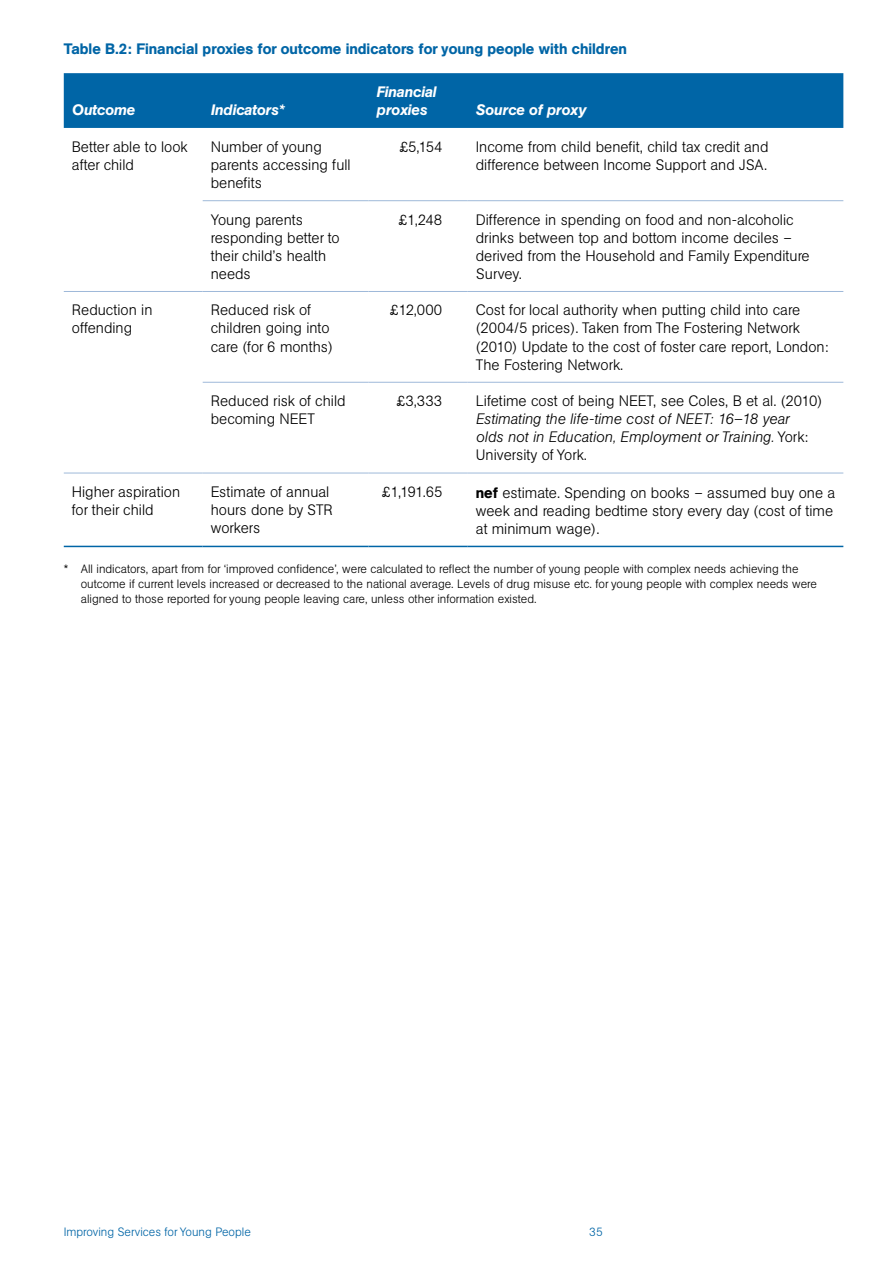
<style>
.page{position:relative;width:893px;height:1263px;background:#fff}
.page>*{position:absolute;margin:0;border:0;box-sizing:border-box;transform-origin:0 0}
.t1{font:300 15px/18px "AG Book BQ";color:#000}
.t2{font:italic 300 15px/18px "AG Book BQ";color:#000}
.Table_title{font:500 15px "AG Book BQ";color:#0065a6}
.t3{font:italic 500 15px/18px "AG Book BQ";color:#fff}
.t4{font:300 12px/15px "AG Book BQ";color:#000}
.t5{font:300 12px "AG Book BQ";color:#0065a6}
.s1{font-style:normal}
.s2{font-weight:500}
</style>
<div class="page">
<div style="left:64px;top:73px;width:779px;height:55px;background:#0065a6"></div>
<hr style="left:203px;top:200px;width:166px;height:1px;background:#9eb9d9">
<hr style="left:369px;top:200px;width:99px;height:1px;background:#9eb9d9">
<hr style="left:468px;top:200px;width:375px;height:1px;background:#9eb9d9">
<hr style="left:64px;top:291px;width:139px;height:1px;background:#9eb9d9">
<hr style="left:203px;top:291px;width:166px;height:1px;background:#9eb9d9">
<hr style="left:369px;top:291px;width:99px;height:1px;background:#9eb9d9">
<hr style="left:468px;top:291px;width:375px;height:1px;background:#9eb9d9">
<hr style="left:203px;top:382px;width:166px;height:1px;background:#9eb9d9">
<hr style="left:369px;top:382px;width:99px;height:1px;background:#9eb9d9">
<hr style="left:468px;top:382px;width:375px;height:1px;background:#9eb9d9">
<hr style="left:64px;top:473px;width:139px;height:1px;background:#9eb9d9">
<hr style="left:203px;top:473px;width:166px;height:1px;background:#9eb9d9">
<hr style="left:369px;top:473px;width:99px;height:1px;background:#9eb9d9">
<hr style="left:468px;top:473px;width:375px;height:1px;background:#9eb9d9">
<hr style="left:64px;top:546px;width:139px;height:1px;background:#0065a6">
<hr style="left:203px;top:546px;width:166px;height:1px;background:#0065a6">
<hr style="left:369px;top:546px;width:99px;height:1px;background:#0065a6">
<hr style="left:468px;top:546px;width:375px;height:1px;background:#0065a6">
<p class="Table_title" style="left:64px;top:40px;width:565px">Table B.2: Financial proxies for outcome indicators for young people with children</p>
<p class="t3" style="left:72px;top:101px;width:65px">Outcome</p>
<p class="t3" style="left:211px;top:101px;width:75px">Indicators*</p>
<p class="t3" style="left:377px;top:83px;width:61px">Financial proxies</p>
<p class="t3" style="left:476px;top:101px;width:112px">Source of proxy</p>
<p class="t1" style="left:72px;top:138px;width:117px">Better able to look after child</p>
<p class="t1" style="left:211px;top:138px;width:141px">Number of young parents accessing full benefits</p>
<p class="t1" style="left:399px;top:138px;width:45px">£5,154</p>
<p class="t1" style="left:476px;top:138px;width:294px">Income from child benefit, child tax credit and difference between Income Support and JSA.</p>
<p class="t1" style="left:211px;top:211px;width:130px">Young parents responding better to their child’s health needs</p>
<p class="t1" style="left:398px;top:211px;width:45px">£1,248</p>
<p class="t1" style="left:476px;top:211px;width:335px">Difference in spending on food and non-alcoholic drinks between top and bottom income deciles – derived from the Household and Family Expenditure Survey.</p>
<p class="t1" style="left:72px;top:301px;width:82px">Reduction in offending</p>
<p class="t1" style="left:211px;top:301px;width:124px">Reduced risk of children going into care (for 6 months)</p>
<p class="t1" style="left:390px;top:301px;width:54px">£12,000</p>
<p class="t1" style="left:476px;top:301px;width:354px">Cost for local authority when putting child into care (2004/5 prices). Taken from The Fostering Network (2010) Update to the cost of foster care report, London:<br>The Fostering Network.</p>
<p class="t1" style="left:211px;top:392px;width:136px">Reduced risk of child becoming NEET</p>
<p class="t1" style="left:397px;top:392px;width:47px">£3,333</p>
<p class="t2" style="left:476px;top:392px;width:348px"><span class="s1">Lifetime cost of being NEET, see Coles, B et al. (2010)<br></span>Estimating the life-time cost of NEET: 16–18 year<br>olds not in Education, Employment or Training. <span class="s1">York:<br>University of York.</span></p>
<p class="t1" style="left:72px;top:483px;width:110px">Higher aspiration for their child</p>
<p class="t1" style="left:211px;top:483px;width:124px">Estimate of annual hours done by STR workers</p>
<p class="t1" style="left:382px;top:483px;width:62px">£1,191.65</p>
<p class="t1" style="left:476px;top:483px;width:361px"><span class="s2">nef</span> estimate. Spending on books – assumed buy one a week and reading bedtime story every day (cost of time at minimum wage).</p>
<p class="t4" style="left:81px;top:562px;width:738px;text-indent:-17px">* All indicators, apart from for ‘improved confidence’, were calculated to reflect the number of young people with complex needs achieving the outcome if current levels increased or decreased to the national average. Levels of drug misuse etc. for young people with complex needs were aligned to those reported for young people leaving care, unless other information existed.</p>
<p class="t5" style="left:64px;top:1224px;width:189px">Improving Services for Young People</p>
<p class="t5" style="left:589px;top:1224px;width:15px">35</p>
</div>
